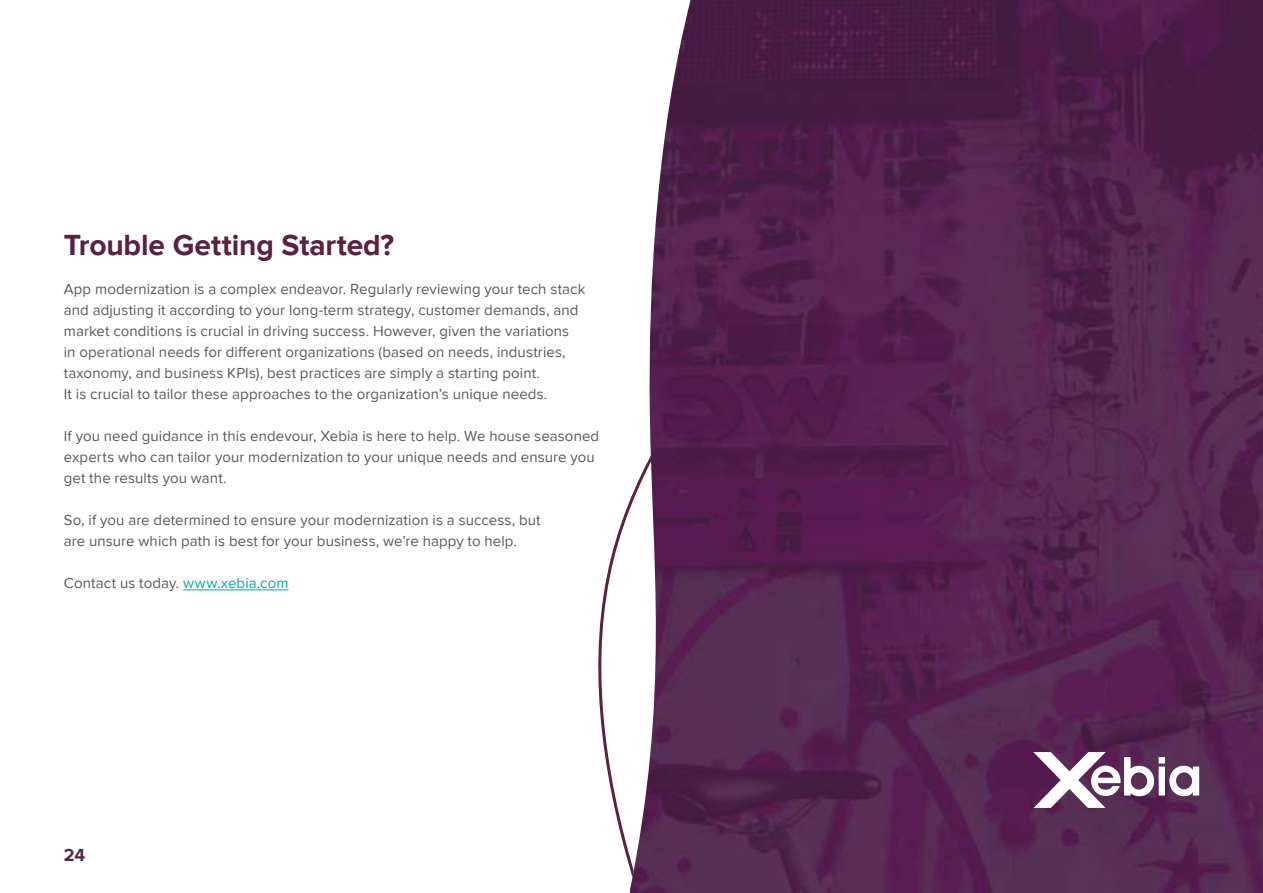
<style>
.page{position:relative;width:1263px;height:893px;background:#fff}
.page>*{position:absolute;margin:0;border:0;box-sizing:border-box;transform-origin:0 0}
.t1{font:700 30px "Proxima Nova";letter-spacing:-.005em;color:#5c2140}
.t2{font:700 18px "Proxima Nova";color:#53274c}
.t3{font:15px/21px "Proxima Nova";letter-spacing:.005em;color:#5a5a5b}
.s1{color:#00ad9f}
</style>
<div class="page">
<img style="left:629px;top:0;width:634px;height:893px">
<svg style="left:1033px;top:752px;width:166px;height:56px"></svg>
<hr style="left:183px;top:589px;width:105px;height:1px;background:#00ad9f">
<h1 class="t1" style="left:64px;top:227px;width:332px">Trouble Getting Started?</h1>
<p class="t3" style="left:64px;top:279px;width:523px">App modernization is a complex endeavor. Regularly reviewing your tech stack and adjusting it according to your long-term strategy, customer demands, and market conditions is crucial in driving success. However, given the variations<br>in operational needs for different organizations (based on needs, industries, taxonomy, and business KPIs), best practices are simply a starting point.<br>It is crucial to tailor these approaches to the organization’s unique needs.</p>
<p class="t3" style="left:64px;top:426px;width:537px">If you need guidance in this endevour, Xebia is here to help. We house seasoned experts who can tailor your modernization to your unique needs and ensure you get the results you want.</p>
<p class="t3" style="left:64px;top:510px;width:478px">So, if you are determined to ensure your modernization is a success, but are unsure which path is best for your business, we’re happy to help.</p>
<p class="t3" style="left:64px;top:573px;width:226px">Contact us today. <span class="s1">www.xebia.com</span></p>
<p class="t2" style="left:64px;top:845px;width:23px">24</p>
</div>
